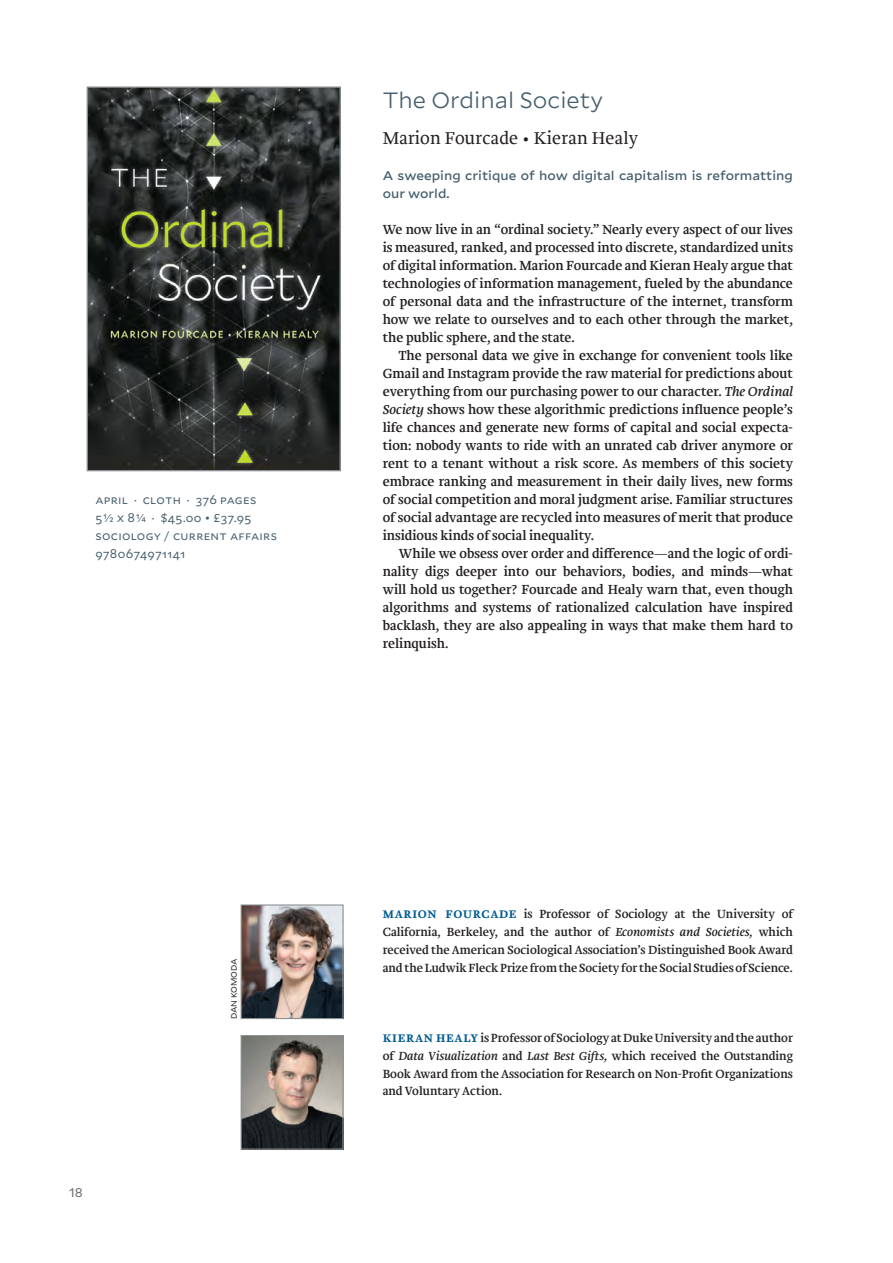
<style>
.page{position:relative;width:893px;height:1263px;background:#fff}
.page>*{position:absolute;margin:0;border:0;box-sizing:border-box;transform-origin:0 0}
.t1{font:300 21px "Mallory MP";color:#455d6d}
.t2{font:300 18px "Brioni Std";letter-spacing:.01em;color:#231f20}
.t3{font:13.5px/18px "Brioni Std";color:#231f20;text-align:justify}
.t4{font:12.15px/18px "Brioni Std";color:#231f20;text-align:justify}
.t5{font:500 12px/18px "Mallory MP";color:#455d6d}
.t6{font:12px "Mallory MP";color:#6c6d70}
.t7{font:10.8px "Mallory MP";letter-spacing:.025em;color:#445c6c}
.t8{font:10.8px "Mallory MP";letter-spacing:.005em;color:#445c6c}
.t9{font:7.5px "Mallory MP";color:#231f20}
.s1{font-style:italic}
.s2{font-weight:500;font-size:13.5px;color:#015b90}
</style>
<div class="page">
<img style="left:89px;top:88px;width:250px;height:381px">
<div style="left:87px;top:86px;width:254px;height:385px;border:1px solid #8e9294"></div>
<img style="left:243px;top:1037px;width:99px;height:111px">
<div style="left:241px;top:1035px;width:103px;height:115px;border:1px solid #8e9294"></div>
<img style="left:243px;top:906px;width:99px;height:111px">
<div style="left:241px;top:904px;width:103px;height:115px;border:1px solid #8e9294"></div>
<p class="t7" style="left:95px;top:492px;width:163px">APRIL . CLOTH . 376 PAGES</p>
<p class="t7" style="left:95px;top:510px;width:158px">51/2 X 81/4 . $45.OO • £37.95</p>
<p class="t7" style="left:95px;top:528px;width:183px">SOCIOLOGY / CURRENT AFFAIRS</p>
<p class="t8" style="left:95px;top:546px;width:91px">978O674971141</p>
<p class="t6" style="left:69px;top:1183px;width:15px">18</p>
<p class="t9" style="left:229px;top:1019px;width:62px;rotate:-90deg">DAN KOMODA</p>
<h1 class="t1" style="left:383px;top:85px;width:222px">The OrdinaI Society</h1>
<p class="t2" style="left:383px;top:126px;width:257px">Marion Fourcade • Kieran Healy</p>
<p class="t5" style="left:383px;top:166px;width:412px">A sweeping critique of how digitaI capitaIism is reformatting our worId.</p>
<p class="t3" style="left:383px;top:221px;width:412px">We now Iive in an "ordinaI society." NearIy every aspect of our Iives is measured, ranked, and processed into discrete, standardized units of digitaI information. Marion Fourcade and Kieran HeaIy argue that technoIogies of information management, fueIed by the abundance of personaI data and the infrastructure of the internet, transform how we reIate to ourseIves and to each other through the market, the pubIic sphere, and the state.</p>
<p class="t3" style="left:383px;top:347px;width:412px;text-indent:16px">The personaI data we give in exchange for convenient tooIs Iike GmaiI and Instagram provide the raw materiaI for predictions about everything from our purchasing power to our character. <span class="s1">The Ordinal society</span> shows how these aIgorithmic predictions influence peopIe's Iife chances and generate new forms of capitaI and sociaI expecta&shy;tion: nobody wants to ride with an unrated cab driver anymore or rent to a tenant without a risk score. As members of this society embrace ranking and measurement in their daiIy Iives, new forms of sociaI competition and moraI judgment arise. FamiIiar structures of sociaI advantage are recycIed into measures of merit that produce insidious kinds of sociaI inequaIity.</p>
<p class="t3" style="left:383px;top:545px;width:412px;text-indent:16px">WhiIe we obsess over order and difference—and the Iogic of ordi&shy;naIity digs deeper into our behaviors, bodies, and minds—what wiII hoId us together? Fourcade and HeaIy warn that, even though aIgorithms and systems of rationaIized caIcuIation have inspired backIash, they are aIso appeaIing in ways that make them hard to reIinquish.</p>
<p class="t4" style="left:383px;top:905px;width:412px"><span class="s2">MARION FOURCADE</span> is Professor of SocioIogy at the University of CaIifornia, BerkeIey, and the author of <span class="s1">Economists and societies,</span> which received the American SocioIogicaI Association's Distinguished Book Award and the Ludwik FIeck Prize from the Society for the SociaI Studies of Science.</p>
<p class="t4" style="left:383px;top:1030px;width:412px;line-height:17.5px"><span class="s2">KIERAN HEALY</span> is Professor of SocioIogy at Duke University and the author of <span class="s1">Data Visualization</span> and <span class="s1">Last Best Gifts,</span> which received the Outstanding Book Award from the Association for Research on Non-Profit Organizations and VoIuntary Action.</p>
</div>
